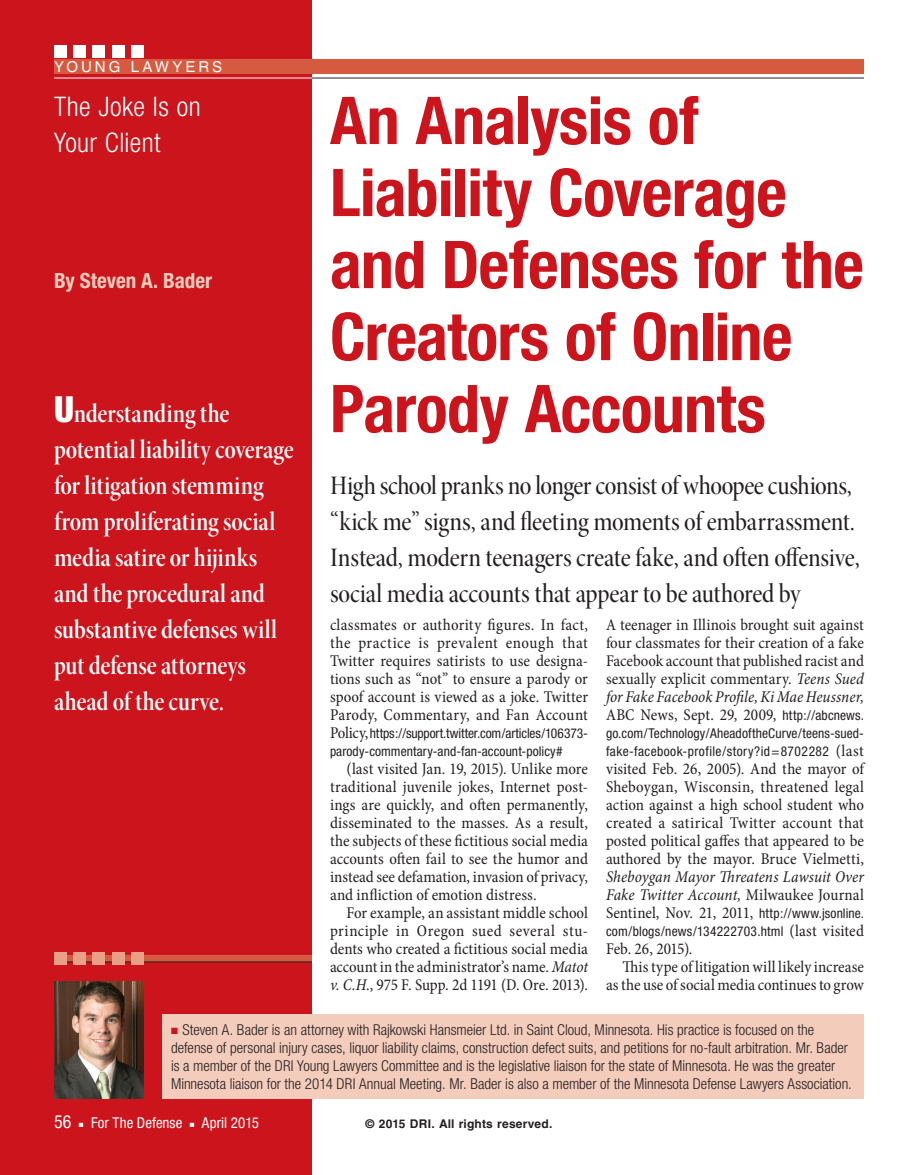
<style>
.page{position:relative;width:918px;height:1175px;background:#fff}
.page>*{position:absolute;margin:0;border:0;box-sizing:border-box;transform-origin:0 0}
.head{font:700 condensed 66px/72px "Helvetica Neue";letter-spacing:-.01em;color:#cb141c}
.body_opening_paragra{font:27px/36px "Minion Pro Medium Cn Disp";letter-spacing:-.01em;color:#231f20}
.blurb{font:27px/36px "Minion Pro Semibold Cn Disp";letter-spacing:-.005em;color:#fff}
.kicker{font:300 condensed 27px/36px "Helvetica Neue";letter-spacing:.015em;color:#fff}
.byline{font:700 condensed 21px "Helvetica Neue";color:#f4ccbc}
.folio_left_reverse{font:condensed 18px "Helvetica Neue";color:#fff}
.body_para_ind{font:condensed 16.5px/18px "Minion Pro";letter-spacing:-.005em;color:#231f20;text-align:justify}
.body_no_ind{font:condensed 16.5px/18px "Minion Pro";letter-spacing:.005em;color:#231f20;text-align:justify}
.t1{font:300 condensed 15px/18px "Helvetica Neue";color:#231f20}
.folio_left_reverse-2{font:condensed 15px "Helvetica Neue";color:#fff}
.t2{font:15px "Helvetica";letter-spacing:.2em;color:#fff}
.body_para_ind-2{font:condensed 13.5px/18px "Helvetica Neue";letter-spacing:.015em;color:#231f20}
.body_no_ind-2{font:condensed 13.5px/18px "Helvetica Neue";color:#231f20}
.copyright_black{font:700 12px "Helvetica";letter-spacing:.015em;color:#231f20}
.s1{font-family:"Helvetica Neue";font-weight:900;font-stretch:condensed;font-size:36px}
.s2{font-family:"Minion Pro";font-size:16.5px}
.s3{font-style:italic}
.s4{font-family:"Helvetica Neue";font-size:13.5px}
.s5{color:#cb141c}
</style>
<div class="page">
<div style="left:0;top:0;width:312px;height:1174px;background:#cb141c"></div>
<div style="left:54px;top:956px;width:258px;height:6px;background:#d65a3f"></div>
<hr style="left:54px;top:961px;width:258px;height:1px;background:#231f20">
<div style="left:54px;top:952px;width:12px;height:13px;background:#eaa087"></div>
<div style="left:73px;top:952px;width:13px;height:13px;background:#eaa087"></div>
<div style="left:93px;top:952px;width:12px;height:13px;background:#eaa087"></div>
<div style="left:112px;top:952px;width:13px;height:13px;background:#eaa087"></div>
<div style="left:132px;top:952px;width:12px;height:13px;background:#eaa087"></div>
<div style="left:54px;top:45px;width:12px;height:12px;background:#fff"></div>
<div style="left:73px;top:45px;width:13px;height:12px;background:#fff"></div>
<div style="left:93px;top:45px;width:12px;height:12px;background:#fff"></div>
<div style="left:112px;top:45px;width:13px;height:12px;background:#fff"></div>
<div style="left:132px;top:45px;width:12px;height:12px;background:#fff"></div>
<div style="left:54px;top:59px;width:810px;height:15px;background:#d65a3f"></div>
<hr style="left:312px;top:78px;width:552px;height:1px;background:#231f20">
<hr style="left:54px;top:78px;width:258px;height:1px;background:#fff">
<div style="left:162px;top:1014px;width:702px;height:84px;background:#f4ccbc"></div>
<img style="left:54px;top:981px;width:90px;height:117px">
<p class="t2" style="left:54px;top:58px;width:170px">YOUNG LAWYERS</p>
<p class="kicker" style="left:54px;top:88px;width:148px">The Joke Is on<br>Your Client</p>
<p class="head" style="left:330px;top:84px;width:535px">An Analysis of<br>Liability Coverage and Defenses for the<br>Creators of Online<br>Parody Accounts</p>
<p class="byline" style="left:54px;top:268px;width:160px">By Steven A. Bader</p>
<p class="blurb" style="left:54px;top:395px;width:241px"><span class="s1">U</span>nderstanding the potential liability coverage for litigation stemming from proliferating social media satire or hijinks and the procedural and substantive defenses will put defense attorneys ahead of the curve.</p>
<p class="body_opening_paragra" style="left:330px;top:467px;width:531px">High school pranks no longer consist of whoopee cushions, “kick me” signs, and fleeting moments of embarrassment.<br>Instead, modern teenagers create fake, and often offensive, social media accounts that appear to be authored by</p>
<p class="body_no_ind" style="left:330px;top:616px;width:260px">classmates or authority figures. In fact, the practice is prevalent enough that Twitter requires satirists to use designa&shy;tions such as “not” to ensure a parody or spoof account is viewed as a joke. Twitter Parody, Commentary, and Fan Account</p>
<p class="body_no_ind-2" style="left:330px;top:724px;width:259px"><span class="s2">Policy,</span> https://support.twitter.com/articles/106373- parody-commentary-and-fan-account-policy#</p>
<p class="body_para_ind" style="left:330px;top:760px;width:260px;text-indent:16px">(last visited Jan. 19, 2015). Unlike more traditional juvenile jokes, Internet post&shy;ings are quickly, and often permanently, disseminated to the masses. As a result, the subjects of these fictitious social media accounts often fail to see the humor and instead see defamation, invasion of privacy, and infliction of emotion distress.</p>
<p class="body_para_ind" style="left:330px;top:904px;width:260px;text-indent:16px">For example, an assistant middle school principle in Oregon sued several stu&shy;dents who created a fictitious social media account in the administrator’s name. <span class="s3">Matot v. C.H.</span>, 975 F. Supp. 2d 1191 (D. Ore. 2013).</p>
<p class="body_para_ind" style="left:606px;top:616px;width:260px">A teenager in Illinois brought suit against four classmates for their creation of a fake Facebook account that published racist and sexually explicit commentary. <span class="s3">Teens Sued for Fake Facebook Profile, Ki Mae Heussner, </span>ABC News, Sept. 29, 2009, <span class="s4">http://abcnews.</span></p>
<p class="body_para_ind-2" style="left:606px;top:724px;width:260px">go.com/Technology/AheadoftheCurve/teens-sued&shy;fake-facebook-profile/story?id=8702282 <span class="s2">(last</span></p>
<p class="body_para_ind" style="left:606px;top:760px;width:260px">visited Feb. 26, 2005). And the mayor of Sheboygan, Wisconsin, threatened legal action against a high school student who created a satirical Twitter account that posted political gaffes that appeared to be authored by the mayor. Bruce Vielmetti, <span class="s3">Sheboygan Mayor Threatens Lawsuit Over Fake Twitter Account,</span> Milwaukee Journal Sentinel, Nov. 21, 2011, <span class="s4">http://www.jsonline.</span></p>
<p class="body_para_ind-2" style="left:606px;top:922px;width:259px">com/blogs/news/134222703.html <span class="s2">(last visited</span></p>
<p class="body_para_ind" style="left:606px;top:940px;width:88px">Feb. 26, 2015).</p>
<p class="body_para_ind" style="left:606px;top:958px;width:260px;text-align:right">This type of litigation will likely increase as the use of social media continues to grow</p>
<p class="t1" style="left:171px;top:1021px;width:682px"><span class="s5">■</span> Steven A. Bader is an attorney with Rajkowski Hansmeier Ltd. in Saint Cloud, Minnesota. His practice is focused on the defense of personal injury cases, liquor liability claims, construction defect suits, and petitions for no-fault arbitration. Mr. Bader is a member of the DRI Young Lawyers Committee and is the legislative liaison for the state of Minnesota. He was the greater Minnesota liaison for the 2014 DRI Annual Meeting. Mr. Bader is also a member of the Minnesota Defense Lawyers Association.</p>
<p class="folio_left_reverse" style="left:54px;top:1111px;width:19px">56</p>
<p class="folio_left_reverse-2" style="left:79px;top:1114px;width:105px">■ For The Defense</p>
<p class="folio_left_reverse-2" style="left:190px;top:1114px;width:71px">■ April 2015</p>
<p class="copyright_black" style="left:366px;top:1116px;width:188px">© 2015 DRI. All rights reserved.</p>
</div>
